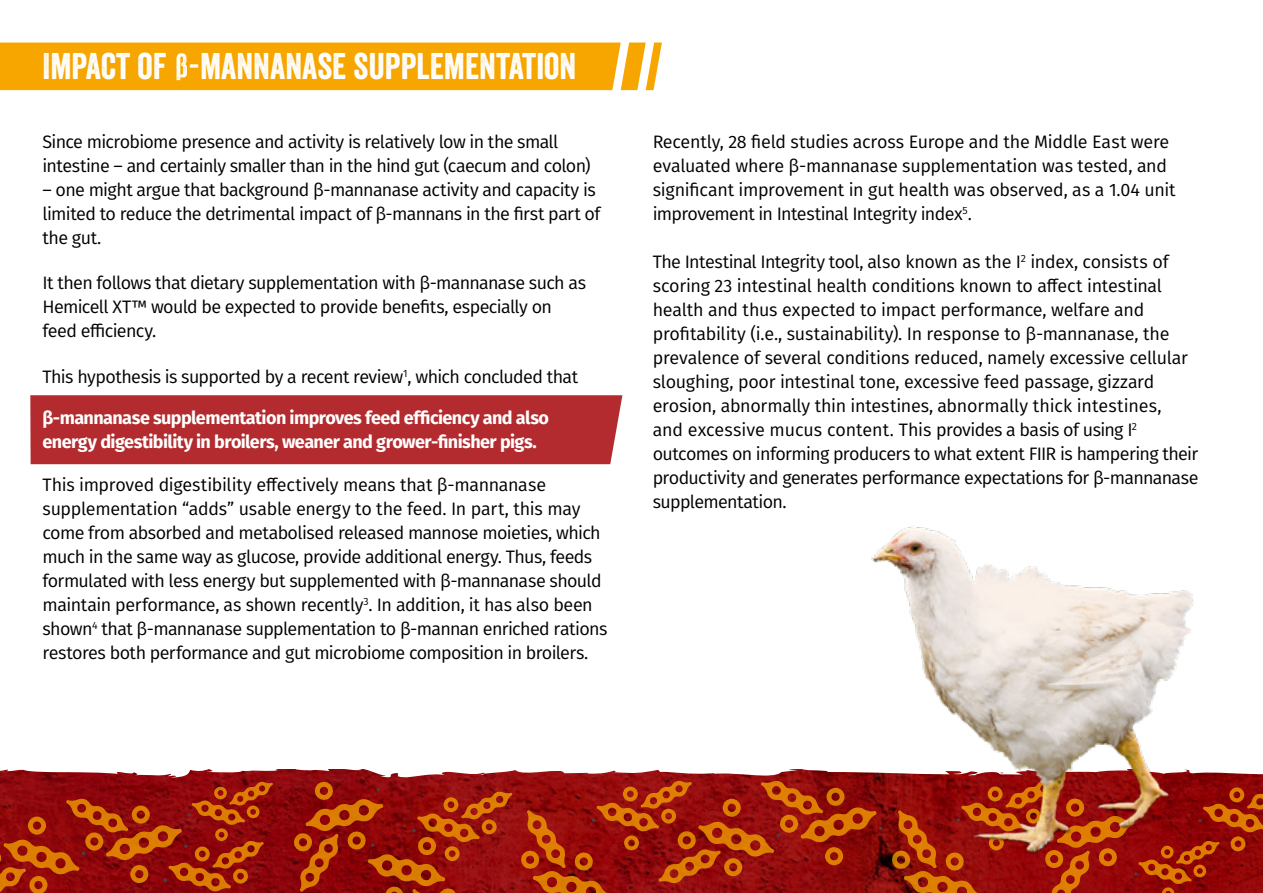
<style>
.page{position:relative;width:1263px;height:893px;background:#fff}
.page>*{position:absolute;margin:0;border:0;box-sizing:border-box;transform-origin:0 0}
.t1{font:36px "Veneer";color:#fff}
.t2{font:18px/24px "Fira Sans";letter-spacing:-.025em;color:#000}
.t3{font:700 18px/24px "Fira Sans";letter-spacing:-.03em;color:#fff}
</style>
<div class="page">
<div style="left:30px;top:395px;width:592px;height:69px;background:#b32b2e"></div>
<div style="left:0;top:43px;width:662px;height:47px;background:#f7a600"></div>
<img style="left:871px;top:527px;width:322px;height:220px">
<svg style="left:0;top:747px;width:1263px;height:146px"></svg>
<h1 class="t1" style="left:43px;top:44px;width:535px">IMPACT OF Β-MANNANASE SUPPLEMENTATION</h1>
<p class="t2" style="left:43px;top:129px;width:550px">Since microbiome presence and activity is relatively low in the small intestine – and certainly smaller than in the hind gut (caecum and colon)</p>
<p class="t2" style="left:43px;top:177px;width:559px">– one might argue that background β-mannanase activity and capacity is limited to reduce the detrimental impact of β-mannans in the first part of the gut.</p>
<p class="t2" style="left:43px;top:271px;width:545px">It then follows that dietary supplementation with β-mannanase such as<br>Hemicell XT™ would be expected to provide benefits, especially on feed efficiency.</p>
<p class="t2" style="left:43px;top:364px;width:537px">This hypothesis is supported by a recent review<sup>1</sup>, which concluded that</p>
<p class="t3" style="left:43px;top:404px;width:508px">β-mannanase supplementation improves feed efficiency and also energy digestibility in broilers, weaner and grower-finisher pigs.</p>
<p class="t2" style="left:43px;top:473px;width:566px">This improved digestibility effectively means that β-mannanase supplementation “adds” usable energy to the feed. In part, this may come from absorbed and metabolised released mannose moieties, which much in the same way as glucose, provide additional energy. Thus, feeds formulated with less energy but supplemented with β-mannanase should maintain performance, as shown recently<sup>3</sup>. In addition, it has also been shown<sup>4</sup> that β-mannanase supplementation to β-mannan enriched rations restores both performance and gut microbiome composition in broilers.</p>
<p class="t2" style="left:653px;top:129px;width:524px">Recently, 28 field studies across Europe and the Middle East were evaluated where β-mannanase supplementation was tested, and significant improvement in gut health was observed, as a 1.04 unit improvement in Intestinal Integrity index<sup>5</sup>.</p>
<p class="t2" style="left:653px;top:249px;width:547px">The Intestinal Integrity tool, also known as the I<sup>2</sup> index, consists of scoring 23 intestinal health conditions known to affect intestinal health and thus expected to impact performance, welfare and profitability (i.e., sustainability). In response to β-mannanase, the prevalence of several conditions reduced, namely excessive cellular sloughing, poor intestinal tone, excessive feed passage, gizzard erosion, abnormally thin intestines, abnormally thick intestines,<br>and excessive mucus content. This provides a basis of using I<sup>2 </sup>outcomes on informing producers to what extent FIIR is hampering their productivity and generates performance expectations for β-mannanase supplementation.</p>
</div>
